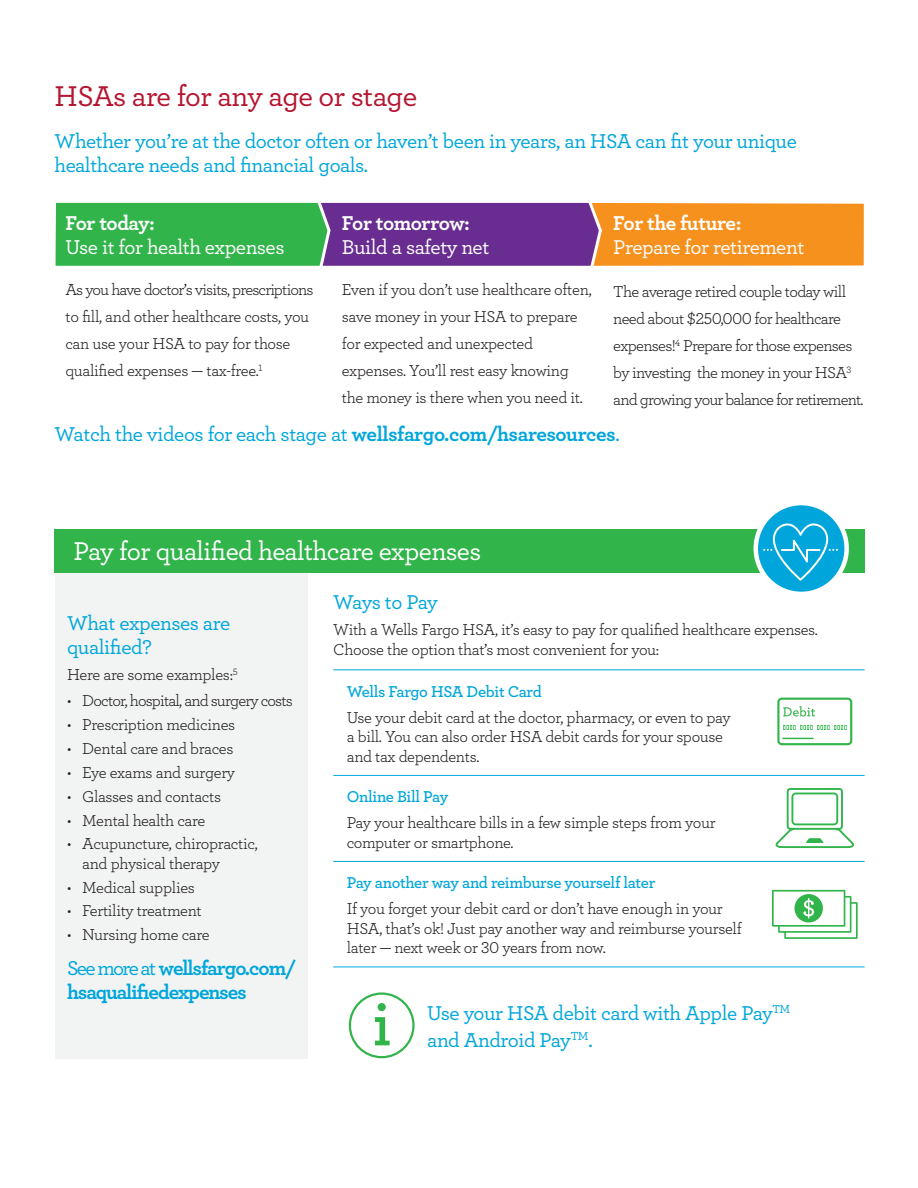
<style>
.page{position:relative;width:918px;height:1188px;background:#fff}
.page>*{position:absolute;margin:0;border:0;box-sizing:border-box;transform-origin:0 0}
.t1{font:500 30px "Archer";letter-spacing:-.02em;color:#b41530}
.t2{font:500 27px "Archer";letter-spacing:-.02em;color:#fff}
.t3{font:500 21px/24px "Archer";letter-spacing:-.02em;color:#00a6db}
.t4{font:500 21px "Archer";letter-spacing:-.02em;color:#fff}
.t5{font:700 21px/24px "Archer";letter-spacing:-.05em;color:#00a6db}
.t6{font:700 21px "Archer";letter-spacing:-.02em;color:#fff}
.t7{font:500 21px "Archer";letter-spacing:-.04em;color:#00a6db}
.t8{font:16.5px/27px "Archer";letter-spacing:-.03em;color:#231f20}
.t9{font:16.5px/27px "Archer";letter-spacing:-.05em;color:#231f20}
.t10{font:600 16.5px "Archer";letter-spacing:-.02em;color:#00a6db}
.s1{font-weight:700}
.s2{font-weight:500}
</style>
<div class="page">
<svg style="left:55px;top:202px;width:809px;height:64px;background:#887e58"></svg>
<div style="left:55px;top:570px;width:252px;height:489px;background:#f2f4f3"></div>
<div style="left:55px;top:529px;width:810px;height:44px;background:#31b44a"></div>
<svg style="left:756px;top:503px;width:91px;height:91px;background:#2eb6e1"></svg>
<div style="left:754px;top:501px;width:95px;height:95px;border:4px solid #fff;border-radius:50%"></div>
<hr style="left:333px;top:670px;width:532px;height:1px;background:#00a6db">
<hr style="left:333px;top:775px;width:532px;height:1px;background:#00a6db">
<hr style="left:333px;top:861px;width:532px;height:1px;background:#00a6db">
<hr style="left:333px;top:967px;width:532px;height:1px;background:#00a6db">
<svg style="left:775px;top:788px;width:79px;height:60px"></svg>
<svg style="left:777px;top:698px;width:75px;height:47px"></svg>
<svg style="left:772px;top:890px;width:86px;height:49px"></svg>
<svg style="left:763px;top:524px;width:75px;height:57px;background:#23b2df"></svg>
<svg style="left:349px;top:992px;width:66px;height:66px"></svg>
<h1 class="t1" style="left:55px;top:74px;width:364px">HSAs are for any age or stage</h1>
<p class="t3" style="left:55px;top:128px;width:744px">Whether you’re at the doctor often or haven’t been in years, an HSA can fit your unique healthcare needs and financial goals.</p>
<p class="t6" style="left:65px;top:206px;width:91px">For today:</p>
<p class="t4" style="left:65px;top:232px;width:221px">Use it for health expenses</p>
<p class="t6" style="left:613px;top:206px;width:130px">For the future:</p>
<p class="t4" style="left:613px;top:232px;width:193px">Prepare for retirement</p>
<p class="t6" style="left:342px;top:206px;width:130px">For tomorrow:</p>
<p class="t4" style="left:342px;top:232px;width:149px">Build a safety net</p>
<p class="t8" style="left:65px;top:275px;width:250px">As you have doctor’s visits, prescriptions to fill, and other healthcare costs, you can use your HSA to pay for those qualified expenses — tax-free.<sup>1</sup></p>
<p class="t8" style="left:342px;top:275px;width:251px">Even if you don’t use healthcare often, save money in your HSA to prepare for expected and unexpected expenses. You’ll rest easy knowing the money is there when you need it.</p>
<p class="t9" style="left:613px;top:277px;width:252px">The average retired couple today will need about $250,000 for healthcare expenses!<sup>4</sup> Prepare for those expenses by investing the money in your HSA<sup>3 </sup>and growing your balance for retirement.</p>
<p class="t3" style="left:55px;top:421px;width:567px">Watch the videos for each stage at <span class="s1">wellsfargo.com/hsaresources</span>.</p>
<h2 class="t2" style="left:74px;top:532px;width:409px">Pay for qualified healthcare expenses</h2>
<p class="t7" style="left:333px;top:587px;width:106px">Ways to Pay</p>
<p class="t8" style="left:333px;top:619px;width:486px;line-height:19.5px">With a Wells Fargo HSA, it’s easy to pay for qualified healthcare expenses.<br>Choose the option that’s most convenient for you:</p>
<p class="t10" style="left:347px;top:679px;width:197px">Wells Fargo HSA Debit Card</p>
<p class="t8" style="left:347px;top:707px;width:385px;line-height:19.5px">Use your debit card at the doctor, pharmacy, or even to pay a bill. You can also order HSA debit cards for your spouse and tax dependents.</p>
<p class="t10" style="left:347px;top:784px;width:103px">Online Bill Pay</p>
<p class="t8" style="left:347px;top:812px;width:370px;line-height:19.5px">Pay your healthcare bills in a few simple steps from your computer or smartphone.</p>
<p class="t10" style="left:347px;top:870px;width:310px">Pay another way and reimburse yourself later</p>
<p class="t8" style="left:347px;top:898px;width:396px;line-height:19.5px">If you forget your debit card or don’t have enough in your<br>HSA, that’s ok! Just pay another way and reimburse yourself later — next week or 30 years from now.</p>
<p class="t3" style="left:67px;top:610px;width:165px">What expenses are qualified?</p>
<p class="t8" style="left:67px;top:660px;width:172px">Here are some examples:<sup>5</sup></p>
<p class="t9" style="left:67px;top:687px;width:227px">• Doctor, hospital, and surgery costs</p>
<p class="t8" style="left:67px;top:710px;width:170px">• Prescription medicines</p>
<p class="t8" style="left:67px;top:734px;width:168px">• Dental care and braces</p>
<p class="t8" style="left:67px;top:758px;width:170px">• Eye exams and surgery</p>
<p class="t8" style="left:67px;top:782px;width:155px">• Glasses and contacts</p>
<p class="t8" style="left:67px;top:806px;width:140px">• Mental health care</p>
<p class="t8" style="left:82px;top:833px;width:177px;line-height:19.5px;text-indent:-15px">• Acupuncture, chiropractic, and physical therapy</p>
<p class="t8" style="left:67px;top:873px;width:129px">• Medical supplies</p>
<p class="t8" style="left:67px;top:897px;width:136px">• Fertility treatment</p>
<p class="t8" style="left:67px;top:921px;width:144px">• Nursing home care</p>
<p class="t5" style="left:67px;top:954px;width:230px"><span class="s2">See more at</span> wellsfargo.com/ hsaqualifiedexpenses</p>
<p class="t3" style="left:427px;top:999px;width:365px;line-height:27px">Use your HSA debit card with Apple Pay<sup>TM </sup>and Android Pay<sup>TM</sup>.</p>
</div>
